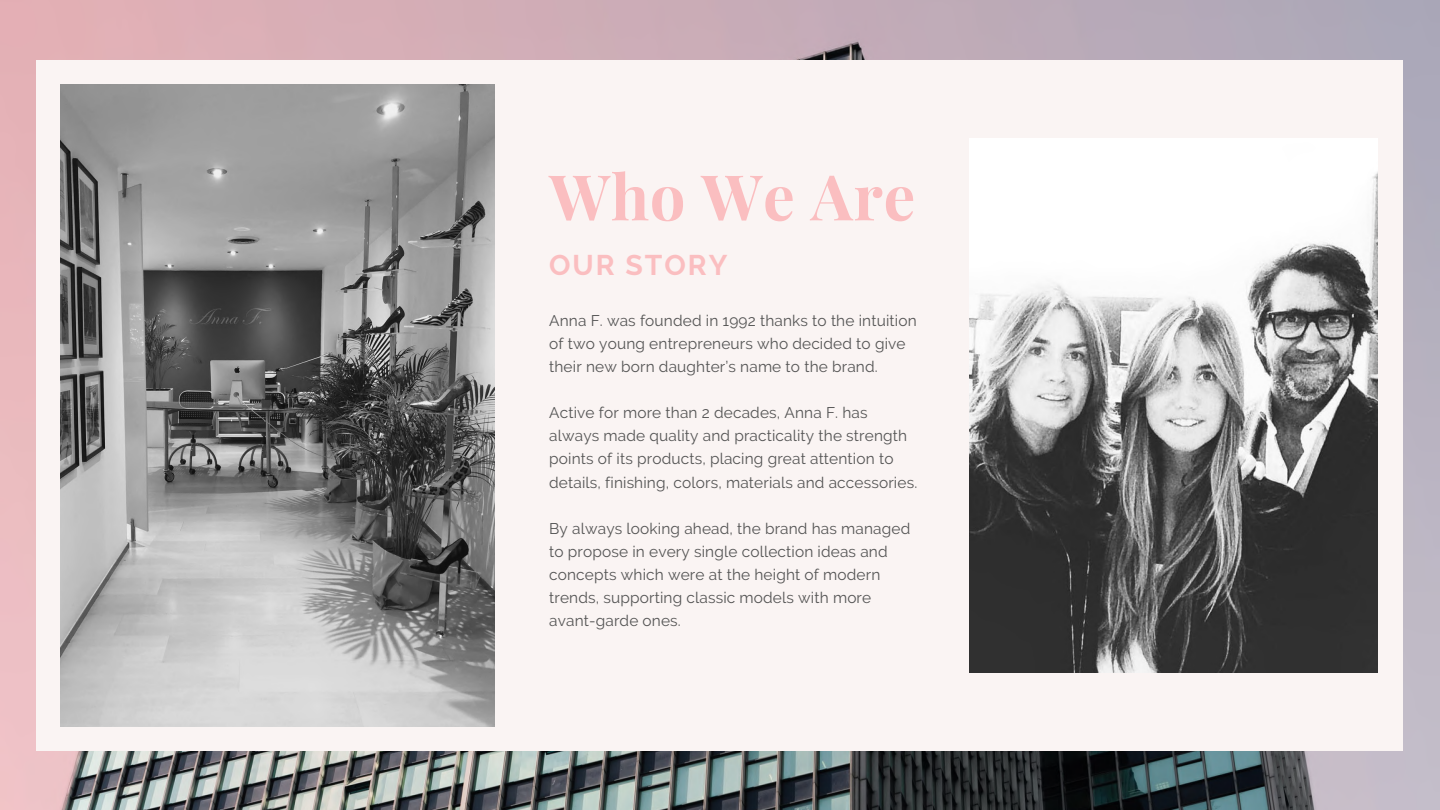
<style>
.page{position:relative;width:1440px;height:810px;background:#fff}
.page>*{position:absolute;margin:0;border:0;box-sizing:border-box;transform-origin:0 0}
.t1{font:700 63.1px "Playfair Display";letter-spacing:.01em;color:#fabec0}
.t2{font:700 28.4px "Raleway";letter-spacing:.07em;color:#fabec0}
.t3{font:15.4px/23.1px "Raleway";letter-spacing:.01em;color:#545454}
</style>
<div class="page">
<img style="left:0;top:0;width:1440px;height:810px">
<div style="left:36px;top:60px;width:1366px;height:691px;background:#faf4f3"></div>
<img style="left:969px;top:138px;width:408px;height:535px">
<img style="left:61px;top:84px;width:433px;height:642px">
<h1 class="t1" style="left:549px;top:152px;width:368px">Who We Are</h1>
<h2 class="t2" style="left:549px;top:248px;width:180px">OUR STORY</h2>
<p class="t3" style="left:549px;top:309px;width:369px">Anna F. was founded in 1992 thanks to the intuition of two young entrepreneurs who decided to give their new born daughter’s name to the brand.</p>
<p class="t3" style="left:549px;top:401px;width:370px">Active for more than 2 decades, Anna F. has always made quality and practicality the strength points of its products, placing great attention to details, finishing, colors, materials and accessories.</p>
<p class="t3" style="left:549px;top:517px;width:363px">By always looking ahead, the brand has managed to propose in every single collection ideas and concepts which were at the height of modern trends, supporting classic models with more avant-garde ones.</p>
</div>
